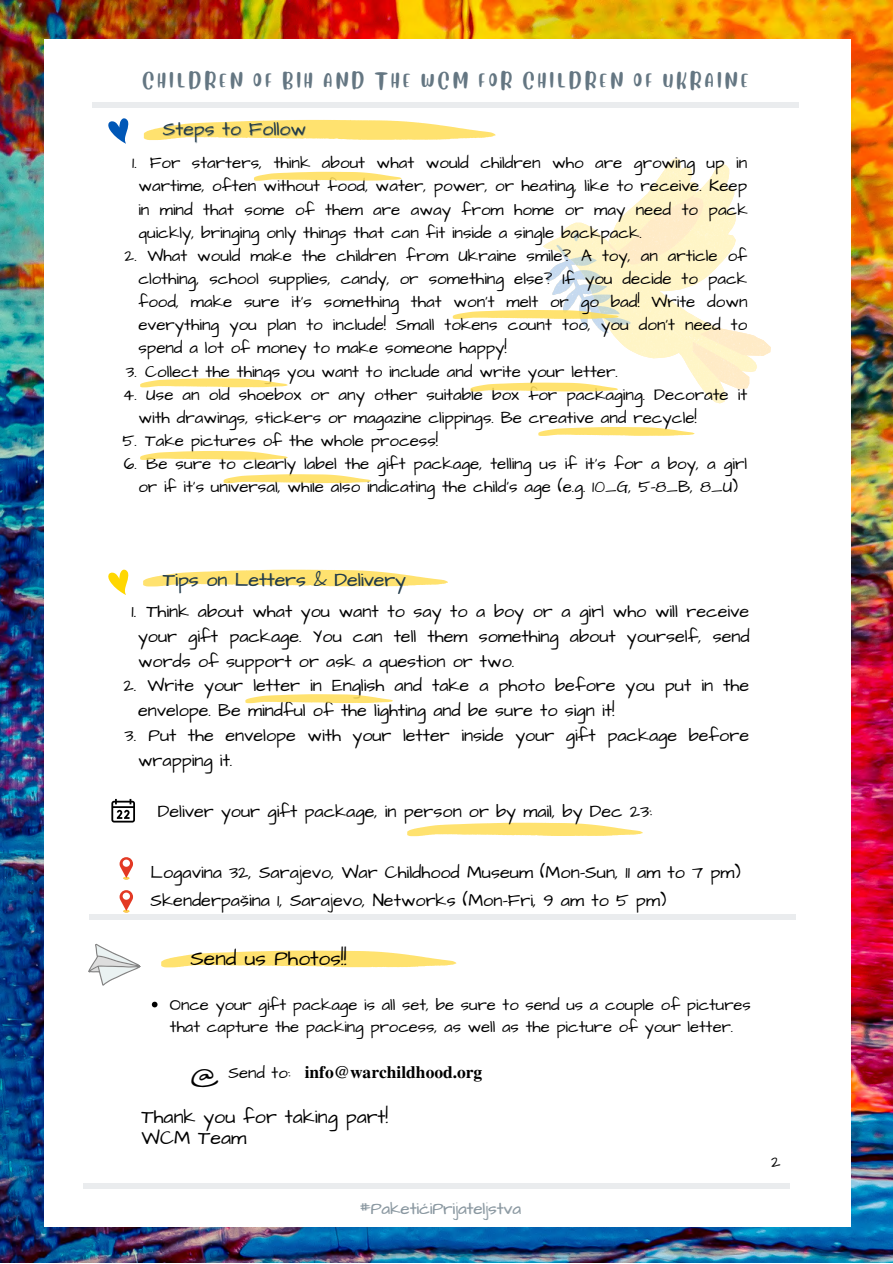
<style>
.page{position:relative;width:893px;height:1264px;background:#fff}
.page>*{position:absolute;margin:0;border:0;box-sizing:border-box;transform-origin:0 0}
.t1{font:27px "Architects Daughter";color:#000}
.t2{font:21px "Architects Daughter";color:#000}
.t3{font:19.65px/20.4px "Architects Daughter";color:#000}
.t4{font:19.5px "Architects Daughter";color:#203a4b}
.t5{font:18px/28px "Architects Daughter";color:#000}
.t6{font:700 17.4px "Te X Gyre Termes";color:#000}
.t7{font:16.95px/23.1px "Architects Daughter";color:#000}
.t8{font:16.95px "Architects Daughter";color:#203a4b}
.t9{font:16.65px/22.6px "Architects Daughter";color:#000}
.t10{font:16.5px "Architects Daughter";color:#000}
.t11{font:15px "Blueberry";letter-spacing:.23em;color:#203a4b}
</style>
<div class="page">
<img style="left:0;top:0;width:892px;height:1262px">
<div style="left:44px;top:40px;width:806px;height:1186px;background:#fff"></div>
<div style="left:92px;top:102px;width:706px;height:6px;background:#eaecee"></div>
<svg style="left:88px;top:943px;width:53px;height:43px"></svg>
<div style="left:89px;top:914px;width:706px;height:5px;background:#eaecee"></div>
<svg style="left:144px;top:120px;width:351px;height:20px"></svg>
<svg style="left:143px;top:569px;width:305px;height:17px"></svg>
<svg style="left:108px;top:118px;width:20px;height:26px"></svg>
<svg style="left:108px;top:569px;width:20px;height:26px"></svg>
<svg style="left:119px;top:857px;width:14px;height:22px"></svg>
<div style="left:123px;top:859px;width:7px;height:7px;background:#fff;border-radius:50%"></div>
<svg style="left:161px;top:950px;width:295px;height:17px"></svg>
<svg style="left:152px;top:1001px;width:5px;height:6px"></svg>
<div style="left:84px;top:1182px;width:706px;height:6px;background:#eaecee"></div>
<svg style="left:111px;top:799px;width:24px;height:23px"></svg>
<svg style="left:407px;top:822px;width:235px;height:14px"></svg>
<svg style="left:119px;top:890px;width:14px;height:22px"></svg>
<div style="left:123px;top:892px;width:7px;height:7px;background:#fff;border-radius:50%"></div>
<svg style="left:254px;top:172px;width:147px;height:9px"></svg>
<svg style="left:140px;top:378px;width:147px;height:9px"></svg>
<svg style="left:245px;top:694px;width:148px;height:9px"></svg>
<svg style="left:538px;top:427px;width:156px;height:9px"></svg>
<svg style="left:140px;top:451px;width:147px;height:9px"></svg>
<svg style="left:223px;top:474px;width:148px;height:9px"></svg>
<svg style="left:453px;top:158px;width:317px;height:234px"></svg>
<p class="t11" style="left:142px;top:69px;width:607px">CHILDREN OF BIH AND THE WCM FOR CHILDREN OF UKRAINE</p>
<p class="t4" style="left:163px;top:116px;width:145px">Steps to Follow</p>
<p class="t7" style="left:150px;top:152px;width:599px">For starters, think about what would children who are growing up in</p>
<p class="t7" style="left:138px;top:175px;width:610px">wartime, often without food, water, power, or heating, like to receive. Keep</p>
<p class="t7" style="left:138px;top:198px;width:611px">in mind that some of them are away from home or may need to pack</p>
<p class="t7" style="left:138px;top:221px;width:505px">quickly, bringing only things that can fit inside a single backpack.</p>
<p class="t7" style="left:147px;top:244px;width:601px">What would make the children from Ukraine smile? A toy, an article of</p>
<p class="t7" style="left:138px;top:267px;width:610px">clothing, school supplies, candy, or something else? If you decide to pack</p>
<p class="t7" style="left:138px;top:290px;width:610px">food, make sure it's something that won't melt or go bad! Write down</p>
<p class="t7" style="left:138px;top:314px;width:610px">everything you plan to include! Small tokens count too, you don't need to</p>
<p class="t7" style="left:138px;top:337px;width:370px">spend a lot of money to make someone happy!</p>
<p class="t7" style="left:145px;top:360px;width:474px">Collect the things you want to include and write your letter.</p>
<p class="t7" style="left:146px;top:383px;width:602px">Use an old shoebox or any other suitable box for packaging. Decorate it</p>
<p class="t7" style="left:138px;top:406px;width:560px">with drawings, stickers or magazine clippings. Be creative and recycle!</p>
<p class="t7" style="left:145px;top:429px;width:294px">Take pictures of the whole process!</p>
<p class="t7" style="left:146px;top:452px;width:602px">Be sure to clearly label the gift package, telling us if it's for a boy, a girl</p>
<p class="t7" style="left:138px;top:475px;width:601px">or if it's universal, while also indicating the child's age (e.g. 10_G, 5-8_B, 8_U)</p>
<p class="t7" style="left:132px;top:152px;width:6px">1.</p>
<p class="t7" style="left:125px;top:244px;width:14px">2.</p>
<p class="t7" style="left:123px;top:360px;width:15px">3.<br>4.</p>
<p class="t7" style="left:122px;top:429px;width:16px">5.<br>6.</p>
<p class="t4" style="left:163px;top:566px;width:244px">Tips on Letters &amp; Delivery</p>
<p class="t5" style="left:146px;top:598px;width:604px">Think about what you want to say to a boy or a girl who will receive</p>
<p class="t5" style="left:138px;top:622px;width:613px">your gift package. You can tell them something about yourself, send</p>
<p class="t5" style="left:138px;top:647px;width:378px">words of support or ask a question or two.</p>
<p class="t5" style="left:147px;top:672px;width:603px">Write your letter in English and take a photo before you put in the</p>
<p class="t5" style="left:138px;top:696px;width:478px">envelope. Be mindful of the lighting and be sure to sign it!</p>
<p class="t5" style="left:148px;top:721px;width:602px">Put the envelope with your letter inside your gift package before</p>
<p class="t5" style="left:138px;top:746px;width:96px">wrapping it.</p>
<p class="t5" style="left:131px;top:598px;width:6px">1.</p>
<p class="t5" style="left:123px;top:672px;width:14px">2.</p>
<p class="t5" style="left:124px;top:721px;width:13px">3.</p>
<p class="t5" style="left:158px;top:798px;width:496px">Deliver your gift package, in person or by mail, by Dec 23:</p>
<p class="t5" style="left:151px;top:858px;width:591px">Logavina 32, Sarajevo, War Childhood Museum (Mon-Sun, 11 am to 7 pm)<br>Skenderpašina 1, Sarajevo, Networks (Mon-Fri, 9 am to 5 pm)</p>
<p class="t2" style="left:190px;top:943px;width:158px">Send us Photos!!</p>
<p class="t9" style="left:170px;top:993px;width:582px">Once your gift package is all set, be sure to send us a couple of pictures that capture the packing process, as well as the picture of your letter.</p>
<p class="t9" style="left:228px;top:1061px;width:64px">Send to:</p>
<p class="t3" style="left:142px;top:1107px;width:248px">Thank you for taking part!<br>WCM Team</p>
<p class="t6" style="left:305px;top:1058px;width:179px">info@warchildhood.org</p>
<h1 class="t1" style="left:191px;top:1060px;width:30px">@</h1>
<p class="t8" style="left:360px;top:1196px;width:162px">#PaketićiPrijateljstva</p>
<p class="t10" style="left:771px;top:1151px;width:11px">2</p>
</div>
